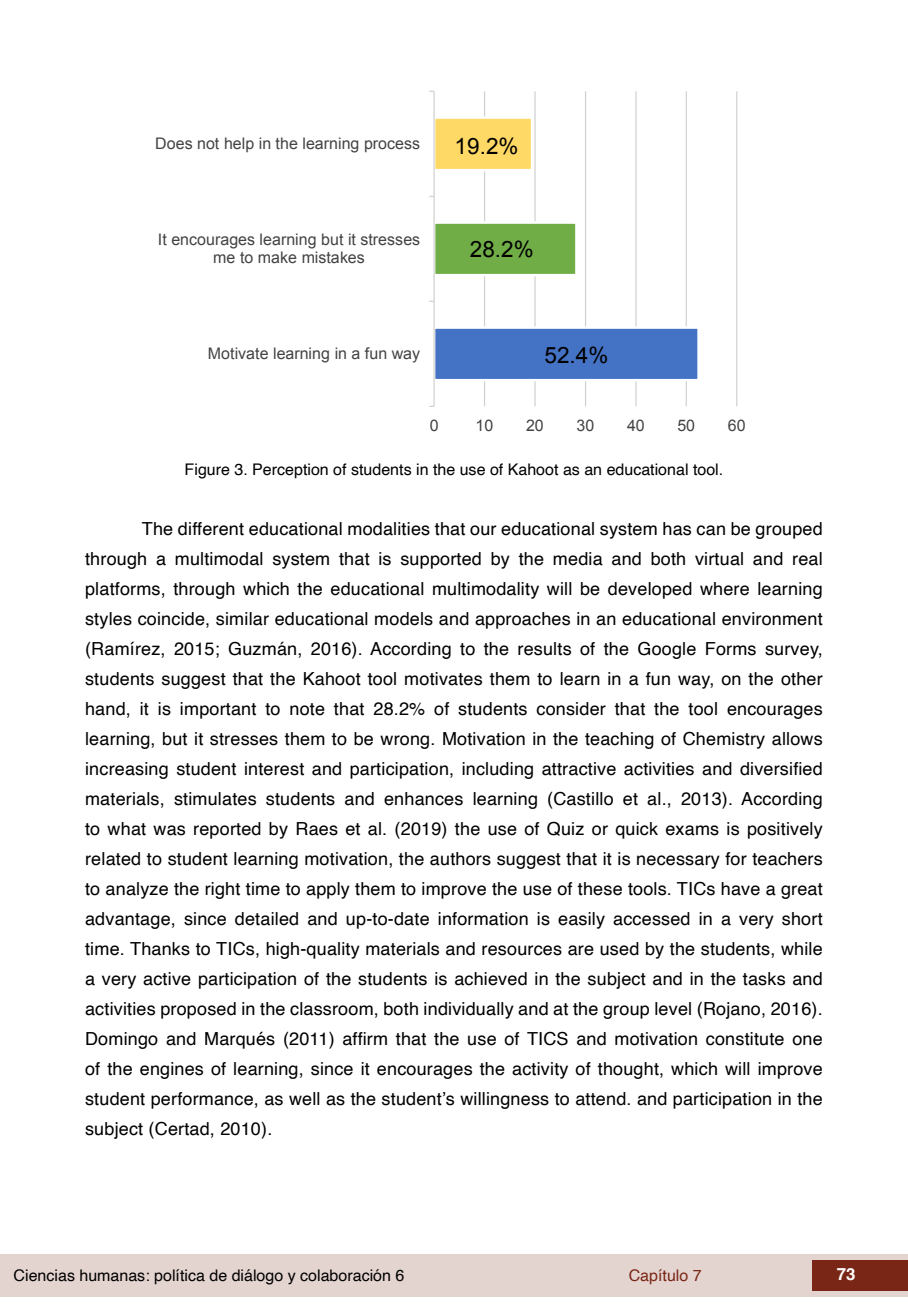
<style>
.page{position:relative;width:908px;height:1304px;background:#fff}
.page>*{position:absolute;margin:0;border:0;box-sizing:border-box;transform-origin:0 0}
.t1{font:22.6px "Arial";color:#000}
.t2{font:18px/30px "Helvetica";letter-spacing:.01em;color:#000;text-align:justify}
.t3{font:700 16.8px "Helvetica";color:#fff}
.t4{font:16px/18.4px "Arial";color:#434343;text-align:center}
.t5{font:16px "Helvetica";color:#000}
.t6{font:16px "Helvetica";color:#7a2616}
</style>
<div class="page">
<div style="left:0;top:1254px;width:906px;height:43px;background:#e4d4d0"></div>
<div style="left:812px;top:1261px;width:95px;height:30px;background:#7a2616"></div>
<hr style="left:483px;top:91px;width:2px;height:315px;background:#d0d0d0">
<hr style="left:534px;top:91px;width:1px;height:315px;background:#d0d0d0">
<hr style="left:584px;top:91px;width:2px;height:315px;background:#d0d0d0">
<hr style="left:635px;top:91px;width:1px;height:315px;background:#d0d0d0">
<hr style="left:685px;top:91px;width:1px;height:315px;background:#d0d0d0">
<hr style="left:735px;top:91px;width:2px;height:315px;background:#d0d0d0">
<div style="left:434px;top:328px;width:264px;height:52px;background:#4472c4"></div>
<div style="left:434px;top:326px;width:265px;height:55px;border:2px solid #fff"></div>
<div style="left:434px;top:223px;width:142px;height:52px;background:#70ad47"></div>
<div style="left:434px;top:221px;width:143px;height:55px;border:2px solid #fff"></div>
<div style="left:434px;top:118px;width:98px;height:52px;background:#ffd966"></div>
<div style="left:434px;top:116px;width:99px;height:55px;border:2px solid #fff"></div>
<hr style="left:433px;top:91px;width:1px;height:315px;background:#d0d0d0">
<p class="t4" style="left:155px;top:134px;width:266px">Does not help in the learning process</p>
<p class="t4" style="left:158px;top:230px;width:264px">It encourages learning but it stresses me to make mistakes</p>
<p class="t1" style="left:454px;top:131px;width:65px">19.2%</p>
<p class="t1" style="left:469px;top:234px;width:65px">28.2%</p>
<p class="t4" style="left:208px;top:344px;width:214px">Motivate learning in a fun way</p>
<p class="t1" style="left:544px;top:340px;width:65px">52.4%</p>
<p class="t4" style="left:429px;top:416px;width:10px">0</p>
<p class="t4" style="left:475px;top:416px;width:19px">10</p>
<p class="t4" style="left:526px;top:416px;width:19px">20</p>
<p class="t4" style="left:576px;top:416px;width:19px">30</p>
<p class="t4" style="left:626px;top:416px;width:19px">40</p>
<p class="t4" style="left:677px;top:416px;width:19px">50</p>
<p class="t4" style="left:727px;top:416px;width:19px">60</p>
<p class="t5" style="left:184px;top:457px;width:540px">Figure 3. Perception of students in the use of Kahoot as an educational tool.</p>
<p class="t2" style="left:85px;top:514px;width:739px;text-indent:57px">The different educational modalities that our educational system has can be grouped through a multimodal system that is supported by the media and both virtual and real platforms, through which the educational multimodality will be developed where learning styles coincide, similar educational models and approaches in an educational environment (Ramírez, 2015; Guzmán, 2016). According to the results of the Google Forms survey, students suggest that the Kahoot tool motivates them to learn in a fun way, on the other hand, it is important to note that 28.2% of students consider that the tool encourages learning, but it stresses them to be wrong. Motivation in the teaching of Chemistry allows increasing student interest and participation, including attractive activities and diversified materials, stimulates students and enhances learning (Castillo et al., 2013). According to what was reported by Raes et al. (2019) the use of Quiz or quick exams is positively related to student learning motivation, the authors suggest that it is necessary for teachers to analyze the right time to apply them to improve the use of these tools. TICs have a great advantage, since detailed and up-to-date information is easily accessed in a very short time. Thanks to TICs, high-quality materials and resources are used by the students, while a very active participation of the students is achieved in the subject and in the tasks and activities proposed in the classroom, both individually and at the group level (Rojano, 2016).<br>Domingo and Marqués (2011) affirm that the use of TICS and motivation constitute one of the engines of learning, since it encourages the activity of thought, which will improve student performance, as well as the student’s willingness to attend. and participation in the subject (Certad, 2010).</p>
<p class="t5" style="left:14px;top:1263px;width:392px">Ciencias humanas: política de diálogo y colaboración 6</p>
<p class="t6" style="left:628px;top:1263px;width:74px">Capítulo 7</p>
<p class="t3" style="left:836px;top:1264px;width:20px">73</p>
</div>
